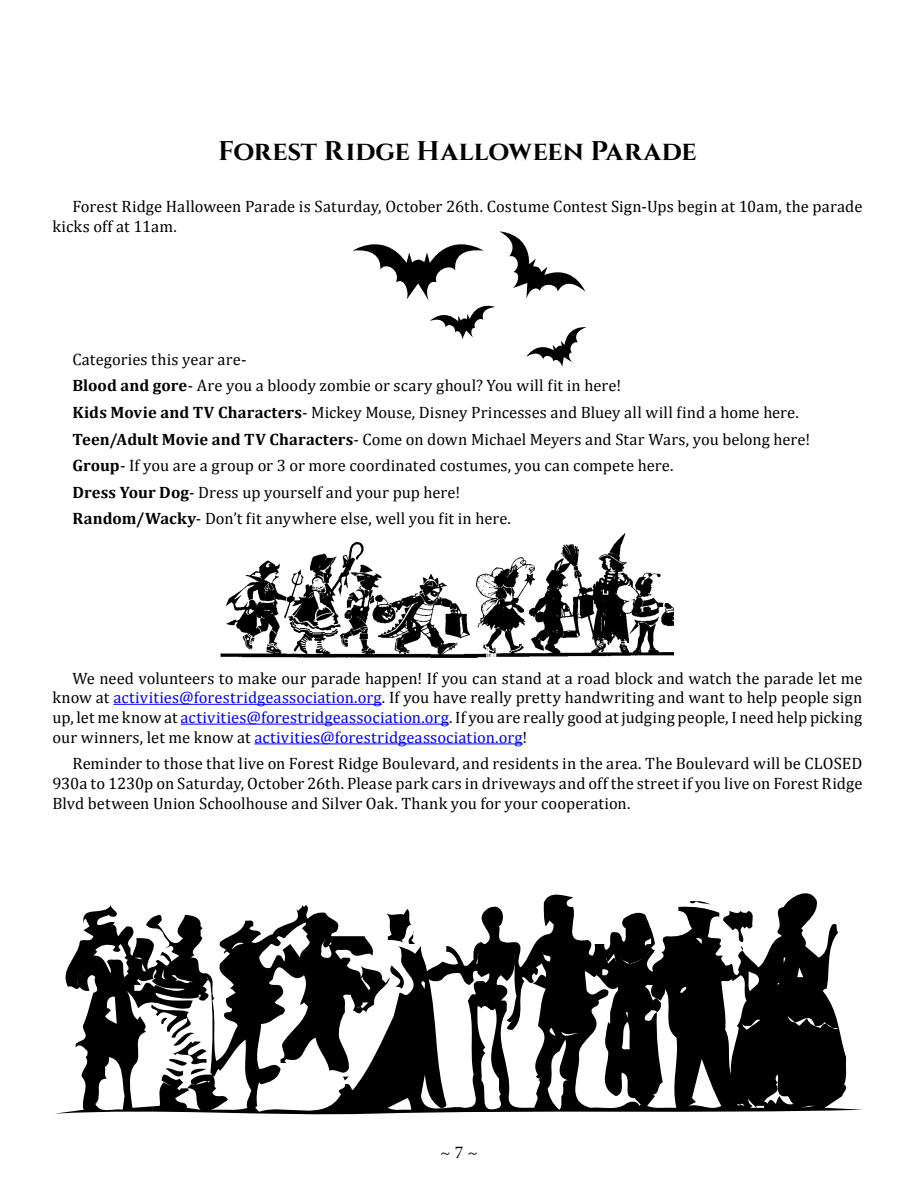
<style>
.page{position:relative;width:918px;height:1188px;background:#fff}
.page>*{position:absolute;margin:0;border:0;box-sizing:border-box;transform-origin:0 0}
.t1{font:700 27px "Cinzel";color:#000}
.t2{font:18px "Minion Pro";color:#000}
.t3{font:16.5px/19.8px "Cambria";letter-spacing:.005em;color:#000}
.s1{font-weight:700}
.s2{color:#00f}
</style>
<div class="page">
<hr style="left:113px;top:704px;width:269px;height:1px;background:#00f">
<hr style="left:181px;top:724px;width:268px;height:1px;background:#00f">
<hr style="left:254px;top:743px;width:269px;height:1px;background:#00f">
<svg style="left:55px;top:893px;width:808px;height:222px"></svg>
<svg style="left:259px;top:923px;width:51px;height:48px"></svg>
<svg style="left:319px;top:938px;width:17px;height:20px"></svg>
<svg style="left:75px;top:969px;width:11px;height:18px"></svg>
<svg style="left:361px;top:977px;width:9px;height:13px"></svg>
<svg style="left:349px;top:1003px;width:19px;height:8px"></svg>
<svg style="left:92px;top:940px;width:159px;height:175px"></svg>
<svg style="left:343px;top:1077px;width:6px;height:4px"></svg>
<svg style="left:384px;top:901px;width:454px;height:214px"></svg>
<img style="left:220px;top:542px;width:241px;height:116px">
<img style="left:461px;top:533px;width:212px;height:125px">
<svg style="left:353px;top:231px;width:233px;height:136px"></svg>
<h1 class="t1" style="left:218px;top:135px;width:480px">Forest Ridge Halloween Parade</h1>
<p class="t3" style="left:52px;top:197px;width:811px;text-indent:20px">Forest Ridge Halloween Parade is Saturday, October 26th. Costume Contest Sign-Ups begin at 10am, the parade kicks off at 11am.</p>
<p class="t3" style="left:72px;top:346px;width:739px;line-height:26.5px">Categories this year are-<br><span class="s1">Blood and gore</span>- Are you a bloody zombie or scary ghoul? You will fit in here!<br><span class="s1">Kids Movie and TV Characters</span>- Mickey Mouse, Disney Princesses and Bluey all will find a home here.<br><span class="s1">Teen/Adult Movie and TV Characters</span>- Come on down Michael Meyers and Star Wars, you belong here!<br><span class="s1">Group</span>- If you are a group or 3 or more coordinated costumes, you can compete here.<br><span class="s1">Dress Your Dog</span>- Dress up yourself and your pup here!<br><span class="s1">Random/Wacky</span>- Don’t fit anywhere else, well you fit in here.</p>
<p class="t3" style="left:52px;top:668px;width:812px;text-align:justify;text-indent:20px">We need volunteers to make our parade happen! If you can stand at a road block and watch the parade let me know at <span class="s2">activities@forestridgeassociation.org</span>. If you have really pretty handwriting and want to help people sign up, let me know at <span class="s2">activities@forestridgeassociation.org</span>. If you are really good at judging people, I need help picking our winners, let me know at <span class="s2">activities@forestridgeassociation.org</span>!</p>
<p class="t3" style="left:52px;top:754px;width:812px;text-align:justify;text-indent:20px">Reminder to those that live on Forest Ridge Boulevard, and residents in the area. The Boulevard will be CLOSED 930a to 1230p on Saturday, October 26th. Please park cars in driveways and off the street if you live on Forest Ridge Blvd between Union Schoolhouse and Silver Oak. Thank you for your cooperation.</p>
<p class="t2" style="left:440px;top:1140px;width:39px">~ 7 ~</p>
</div>
